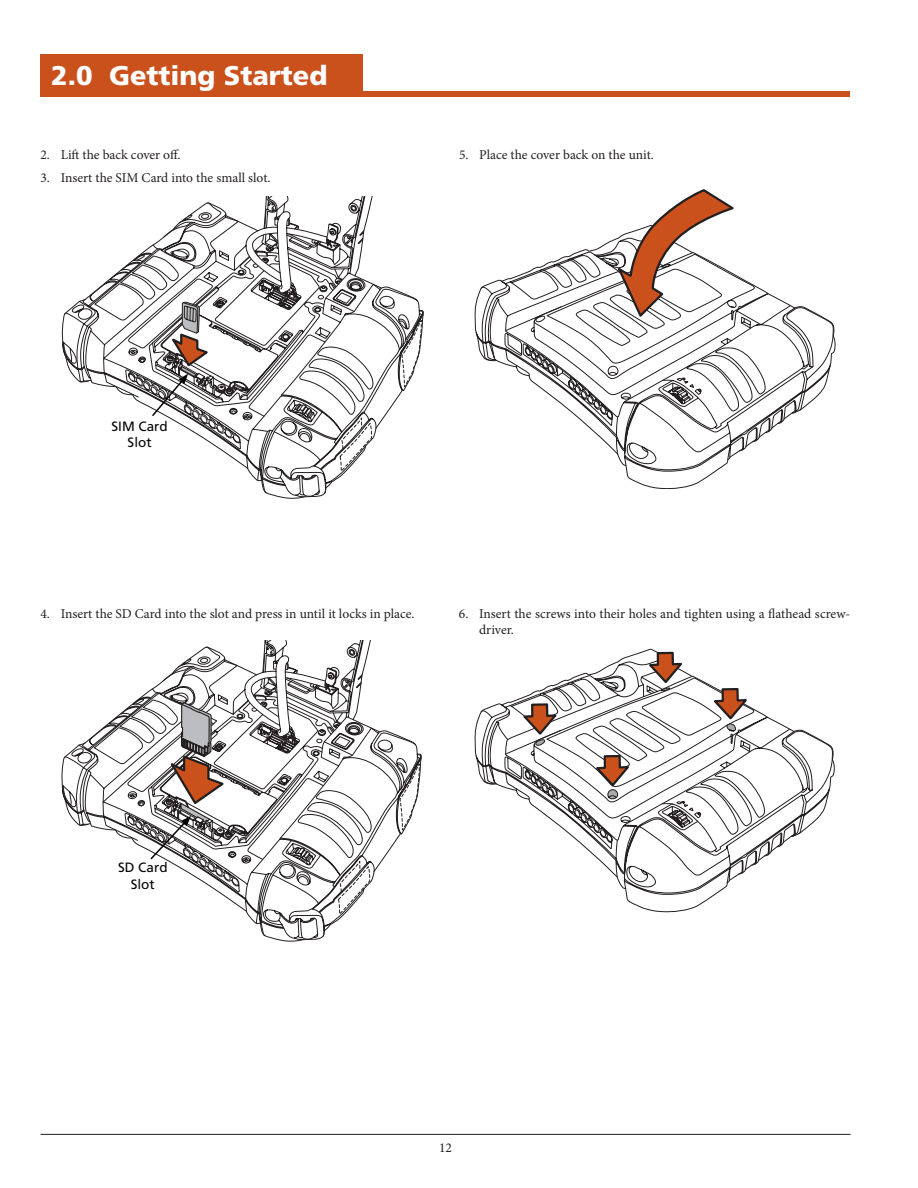
<style>
.page{position:relative;width:918px;height:1188px;background:#fff}
.page>*{position:absolute;margin:0;border:0;box-sizing:border-box;transform-origin:0 0}
.t1{font:900 27px "Frutiger LT Std";color:#fff}
.t2{font:13.5px/16.2px "Minion Pro";color:#231f20}
.t3{font:13.5px/16.2px "Frutiger LT Std";color:#040503;text-align:center}
</style>
<div class="page">
<hr style="left:40px;top:1134px;width:810px;height:1px;background:#231f20">
<div style="left:40px;top:54px;width:810px;height:42px;background:#cb511c"></div>
<div style="left:363px;top:50px;width:495px;height:41px;background:#fff"></div>
<svg style="left:63px;top:709px;width:200px;height:204px"></svg>
<svg style="left:408px;top:764px;width:12px;height:59px"></svg>
<svg style="left:263px;top:904px;width:91px;height:36px"></svg>
<svg style="left:128px;top:892px;width:236px;height:12px"></svg>
<svg style="left:125px;top:641px;width:283px;height:251px"></svg>
<svg style="left:149px;top:701px;width:78px;height:160px"></svg>
<svg style="left:617px;top:308px;width:217px;height:164px"></svg>
<svg style="left:476px;top:239px;width:331px;height:216px"></svg>
<svg style="left:614px;top:190px;width:122px;height:130px"></svg>
<svg style="left:617px;top:732px;width:216px;height:164px"></svg>
<svg style="left:476px;top:672px;width:331px;height:206px"></svg>
<svg style="left:505px;top:678px;width:298px;height:171px"></svg>
<svg style="left:592px;top:651px;width:159px;height:179px"></svg>
<svg style="left:520px;top:702px;width:40px;height:44px"></svg>
<svg style="left:63px;top:266px;width:201px;height:204px"></svg>
<svg style="left:410px;top:320px;width:12px;height:60px"></svg>
<svg style="left:264px;top:461px;width:92px;height:36px"></svg>
<svg style="left:128px;top:449px;width:238px;height:12px"></svg>
<svg style="left:125px;top:196px;width:285px;height:253px"></svg>
<svg style="left:150px;top:302px;width:61px;height:116px"></svg>
<h1 class="t1" style="left:51px;top:59px;width:278px">2.0 Getting Started</h1>
<p class="t2" style="left:40px;top:147px;width:142px">2. Lift the back cover off.</p>
<p class="t2" style="left:40px;top:170px;width:232px">3. Insert the SIM Card into the small slot.</p>
<p class="t2" style="left:459px;top:147px;width:196px">5. Place the cover back on the unit.</p>
<p class="t3" style="left:112px;top:418px;width:58px">SIM Card<br>Slot</p>
<p class="t2" style="left:40px;top:606px;width:376px">4. Insert the SD Card into the slot and press in until it locks in place.</p>
<p class="t2" style="left:479px;top:606px;width:373px;text-indent:-20px">6. Insert the screws into their holes and tighten using a flathead screw&shy;driver.</p>
<p class="t3" style="left:118px;top:860px;width:51px">SD Card<br>Slot</p>
<p class="t2" style="left:439px;top:1140px;width:14px">12</p>
</div>
